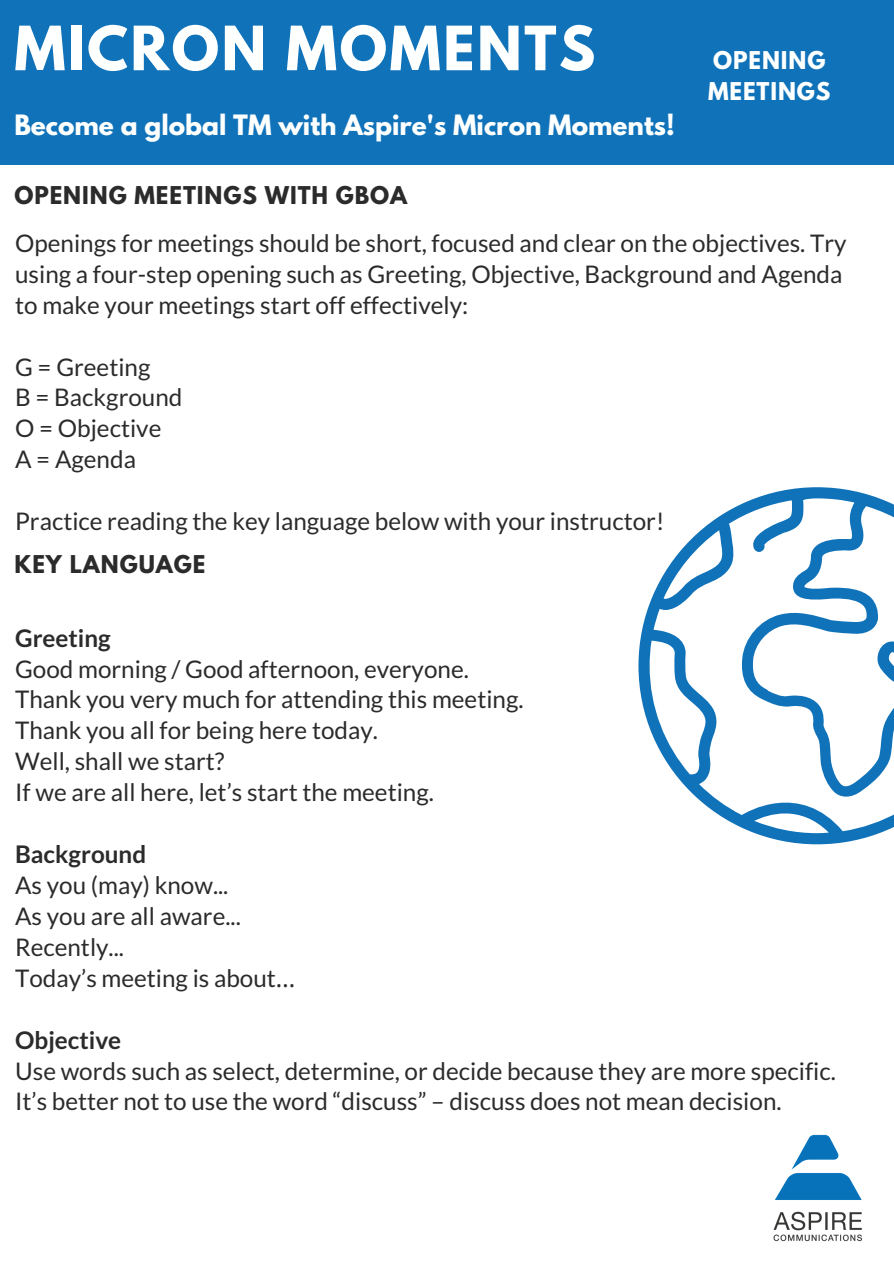
<style>
.page{position:relative;width:894px;height:1264px;background:#fff}
.page>*{position:absolute;margin:0;border:0;box-sizing:border-box;transform-origin:0 0}
.t1{font:700 54px "League Spartan";letter-spacing:.045em;color:#feffff}
.t2{font:700 24.75px "League Spartan";color:#feffff}
.t3{font:24.3px/30.9px "Lato";color:#2b2b2b}
.t4{font:700 24.3px "Lato";color:#2b2b2b}
.t5{font:700 21.75px "League Spartan";letter-spacing:.045em;color:#2b2b2b}
.t6{font:700 21.75px/30.5px "League Spartan";letter-spacing:.045em;color:#feffff}
.s1{font-family:"Noto Sans Gurmukhi"}
</style>
<div class="page">
<div style="left:0;top:0;width:893px;height:165px;background:#1072b9"></div>
<img style="left:773px;top:1134px;width:89px;height:108px">
<svg style="left:638px;top:487px;width:255px;height:357px"></svg>
<p class="t1" style="left:14px;top:22px;width:582px">MICRON MOMENTS</p>
<p class="t2" style="left:14px;top:112px;width:661px">Become a global TM with Aspire's Micron Moments!</p>
<p class="t6" style="left:707px;top:48px;width:124px">OPENING<br>MEETINGS</p>
<p class="t5" style="left:14px;top:184px;width:394px">OPENING MEETINGS WITH GBOA</p>
<p class="t3" style="left:15px;top:227px;width:832px">Openings for meetings should be short, focused and clear on the objectives. Try using a four-step opening such as Greeting, Objective, Background and Agenda to make your meetings start off effectively:</p>
<p class="t3" style="left:15px;top:351px;width:137px">G = Greeting</p>
<p class="t3" style="left:15px;top:381px;width:169px">B = Background</p>
<p class="t3" style="left:15px;top:412px;width:148px">O = Objective</p>
<p class="t3" style="left:15px;top:443px;width:122px">A = Agenda</p>
<p class="t3" style="left:15px;top:505px;width:650px">Practice reading the key language below with your instructor!</p>
<p class="t5" style="left:14px;top:553px;width:192px">KEY LANGUAGE</p>
<p class="t4" style="left:15px;top:622px;width:97px">Greeting</p>
<p class="t3" style="left:15px;top:652px;width:455px">Good morning / Good afternoon, everyone.</p>
<p class="t3" style="left:15px;top:683px;width:510px">Thank you very much for attending this meeting.</p>
<p class="t3" style="left:15px;top:714px;width:364px">Thank you all for being here today.</p>
<p class="t3" style="left:15px;top:745px;width:211px">Well, shall we start?</p>
<p class="t3" style="left:15px;top:776px;width:420px">If we are all here, let’s start the meeting.</p>
<p class="t4" style="left:15px;top:839px;width:132px">Background</p>
<p class="t3" style="left:15px;top:869px;width:215px">As you (may) know...</p>
<p class="t3" style="left:15px;top:900px;width:227px">As you are all aware...</p>
<p class="t3" style="left:15px;top:931px;width:110px">Recently...</p>
<p class="t3" style="left:15px;top:961px;width:282px">Today’s meeting is about<span class="s1">…</span></p>
<p class="t4" style="left:15px;top:1024px;width:108px">Objective</p>
<p class="t3" style="left:15px;top:1054px;width:822px">Use words such as select, determine, or decide because they are more specific.<br>It’s better not to use the word “discuss” – discuss does not mean decision.</p>
</div>
